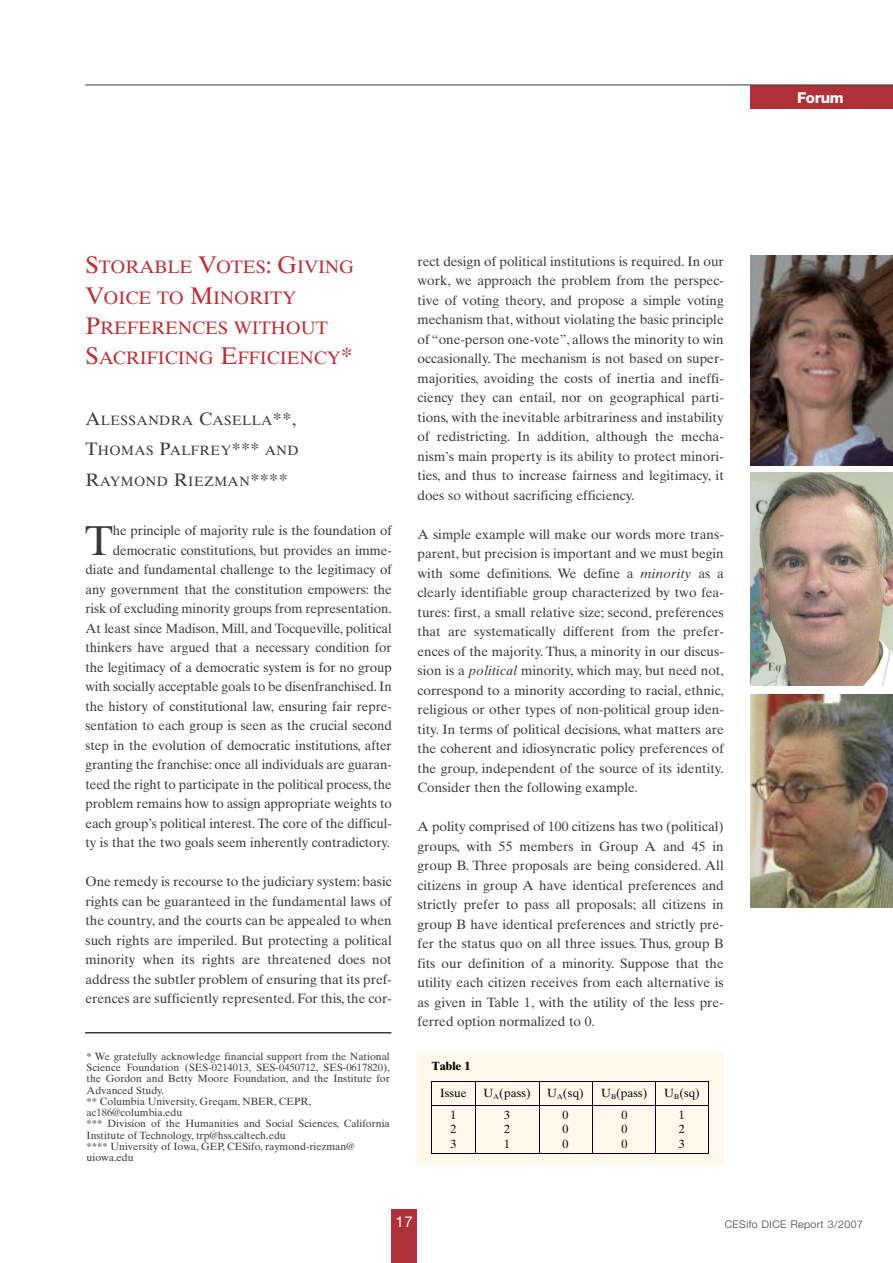
<style>
.page{position:relative;width:893px;height:1263px;background:#fff}
.page>*{position:absolute;margin:0;border:0;box-sizing:border-box;transform-origin:0 0}
.t1{font:41.7px "Times Ten";color:#383a3b}
.t2{font:18px/30.3px "Times Ten";color:#bf2d35}
.t3{font:800 15px "Helvetica Neue LT Std";letter-spacing:-.025em;color:#fff}
.t4{font:15px "Helvetica Neue LT Std";color:#fff}
.t5{font:13.5px/19.5px "Times Ten";letter-spacing:-.005em;color:#383a3b;text-align:justify}
.t6{font:13.5px "Times Ten";letter-spacing:.035em;color:#383a3b}
.t7{font:11.85px "Times Ten Roman+KDNQLH";letter-spacing:.005em;color:#000}
.t8{font:11.85px "Times Ten Bold+FOZEPD";letter-spacing:-.005em;color:#000}
.t9{font:10.5px/11.2px "Times Ten";color:#383a3b}
.t10{font:300 10.5px "Helvetica Neue";letter-spacing:.045em;color:#383a3b}
.s1{font-size:24px}
.s2{font-size:18px}
.s3{font-style:italic}
</style>
<div class="page">
<div style="left:391px;top:1209px;width:26px;height:54px;background:#b13037"></div>
<div style="left:750px;top:85px;width:142px;height:24px;background:#b13037"></div>
<hr style="left:85px;top:85px;width:807px;height:1px;background:#383a3b">
<img style="left:750px;top:256px;width:142px;height:209px">
<img style="left:750px;top:473px;width:142px;height:212px">
<img style="left:750px;top:695px;width:142px;height:212px">
<hr style="left:85px;top:1032px;width:306px;height:2px;background:#383a3b">
<div style="left:417px;top:1052px;width:306px;height:113px;background:#fff8eb"></div>
<hr style="left:431px;top:1082px;width:277px;height:1px;background:#000">
<hr style="left:431px;top:1105px;width:277px;height:1px;background:#000">
<svg style="left:431px;top:1083px;width:1px;height:70px"></svg>
<hr style="left:431px;top:1153px;width:43px;height:1px;background:#000">
<hr style="left:475px;top:1153px;width:64px;height:1px;background:#000">
<svg style="left:539px;top:1083px;width:1px;height:70px"></svg>
<hr style="left:539px;top:1153px;width:53px;height:1px;background:#000">
<svg style="left:592px;top:1083px;width:1px;height:71px"></svg>
<hr style="left:593px;top:1153px;width:62px;height:1px;background:#000">
<svg style="left:655px;top:1083px;width:1px;height:71px"></svg>
<hr style="left:656px;top:1153px;width:52px;height:1px;background:#000">
<svg style="left:708px;top:1082px;width:1px;height:72px"></svg>
<h2 class="t2" style="left:85px;top:254px;width:270px"><span class="s1">S</span>TORABLE <span class="s1">V</span>OTES<span class="s1">: G</span>IVING<br><span class="s1">V</span>OICE TO <span class="s1">M</span>INORITY<br><span class="s1">P</span>REFERENCES WITHOUT<br><span class="s1">S</span>ACRIFICING <span class="s1">E</span>FFICIENCY<span class="s1">*</span></h2>
<p class="t6" style="left:85px;top:415px;width:212px"><span class="s2">A</span>LESSANDRA <span class="s2">C</span>ASELLA<span class="s2">**,</span></p>
<p class="t6" style="left:85px;top:446px;width:215px"><span class="s2">T</span>HOMAS <span class="s2">P</span>ALFREY<span class="s2">***</span> AND</p>
<p class="t6" style="left:85px;top:476px;width:204px"><span class="s2">R</span>AYMOND <span class="s2">R</span>IEZMAN<span class="s2">****</span></p>
<p class="t5" style="left:85px;top:522px;width:308px;text-align:right">he principle of majority rule is the foundation of democratic constitutions, but provides an imme&shy;diate and fundamental challenge to the legitimacy of any government that the constitution empowers: the risk of excluding minority groups from representation.<br>At least since Madison, Mill, and Tocqueville, political thinkers have argued that a necessary condition for the legitimacy of a democratic system is for no group with socially acceptable goals to be disenfranchised. In the history of constitutional law, ensuring fair repre&shy;sentation to each group is seen as the crucial second step in the evolution of democratic institutions, after granting the franchise: once all individuals are guaran&shy;teed the right to participate in the political process, the problem remains how to assign appropriate weights to each group’s political interest. The core of the difficul&shy;ty is that the two goals seem inherently contradictory.</p>
<p class="t5" style="left:85px;top:873px;width:308px">One remedy is recourse to the judiciary system: basic rights can be guaranteed in the fundamental laws of the country, and the courts can be appealed to when such rights are imperiled. But protecting a political minority when its rights are threatened does not address the subtler problem of ensuring that its pref&shy;erences are sufficiently represented. For this, the cor-</p>
<h1 class="t1" style="left:85px;top:525px;width:29px">T</h1>
<p class="t5" style="left:417px;top:253px;width:308px">rect design of political institutions is required. In our work, we approach the problem from the perspec&shy;tive of voting theory, and propose a simple voting mechanism that, without violating the basic principle of “one-person one-vote”, allows the minority to win occasionally. The mechanism is not based on super&shy;majorities, avoiding the costs of inertia and ineffi&shy;ciency they can entail, nor on geographical parti&shy;tions, with the inevitable arbitrariness and instability of redistricting. In addition, although the mecha&shy;nism’s main property is its ability to protect minori&shy;ties, and thus to increase fairness and legitimacy, it does so without sacrificing efficiency.</p>
<p class="t5" style="left:417px;top:526px;width:308px">A simple example will make our words more trans&shy;parent, but precision is important and we must begin with some definitions. We define a <span class="s3">minority</span> as a clearly identifiable group characterized by two fea&shy;tures: first, a small relative size; second, preferences that are systematically different from the prefer&shy;ences of the majority. Thus, a minority in our discus&shy;sion is a <span class="s3">political</span> minority, which may, but need not, correspond to a minority according to racial, ethnic, religious or other types of non-political group iden&shy;tity. In terms of political decisions, what matters are the coherent and idiosyncratic policy preferences of the group, independent of the source of its identity.<br>Consider then the following example.</p>
<p class="t5" style="left:417px;top:818px;width:308px">A polity comprised of 100 citizens has two (political) groups, with 55 members in Group A and 45 in group B. Three proposals are being considered. All citizens in group A have identical preferences and strictly prefer to pass all proposals; all citizens in group B have identical preferences and strictly pre&shy;fer the status quo on all three issues. Thus, group B fits our definition of a minority. Suppose that the utility each citizen receives from each alternative is as given in Table 1, with the utility of the less pre&shy;ferred option normalized to 0.</p>
<p class="t9" style="left:87px;top:1052px;width:305px">* We gratefully acknowledge financial support from the National Science Foundation (SES-0214013, SES-0450712, SES-0617820), the Gordon and Betty Moore Foundation, and the Institute for Advanced Study.<br>** Columbia University, Greqam, NBER, CEPR, ac186@columbia.edu<br>*** Division of the Humanities and Social Sciences, California Institute of Technology, trp@hss.caltech.edu<br>**** University of Iowa, GEP, CESifo, raymond-riezman@ uiowa.edu</p>
<p class="t8" style="left:432px;top:1059px;width:40px">Table 1</p>
<p class="t7" style="left:440px;top:1089px;width:28px">Issue</p>
<p class="t7" style="left:483px;top:1089px;width:49px">U<sub>A</sub>(pass)</p>
<p class="t7" style="left:547px;top:1089px;width:38px">U<sub>A</sub>(sq)</p>
<p class="t7" style="left:601px;top:1089px;width:48px">U<sub>B</sub>(pass)</p>
<p class="t7" style="left:664px;top:1089px;width:37px">U<sub>B</sub>(sq)</p>
<p class="t7" style="left:450px;top:1110px;width:7px">1</p>
<p class="t7" style="left:504px;top:1110px;width:7px">3</p>
<p class="t7" style="left:562px;top:1110px;width:7px">0</p>
<p class="t7" style="left:621px;top:1110px;width:7px">0</p>
<p class="t7" style="left:679px;top:1110px;width:7px">1</p>
<p class="t7" style="left:450px;top:1125px;width:7px">2</p>
<p class="t7" style="left:504px;top:1125px;width:7px">2</p>
<p class="t7" style="left:562px;top:1125px;width:7px">0</p>
<p class="t7" style="left:621px;top:1125px;width:7px">0</p>
<p class="t7" style="left:679px;top:1125px;width:7px">2</p>
<p class="t7" style="left:450px;top:1139px;width:7px">3</p>
<p class="t7" style="left:504px;top:1139px;width:7px">1</p>
<p class="t7" style="left:562px;top:1139px;width:7px">0</p>
<p class="t7" style="left:621px;top:1139px;width:7px">0</p>
<p class="t7" style="left:679px;top:1139px;width:7px">3</p>
<p class="t3" style="left:797px;top:92px;width:48px">Forum</p>
<p class="t4" style="left:395px;top:1216px;width:19px">17</p>
<p class="t10" style="left:724px;top:1221px;width:140px">CESifo DICE Report 3/2007</p>
</div>
